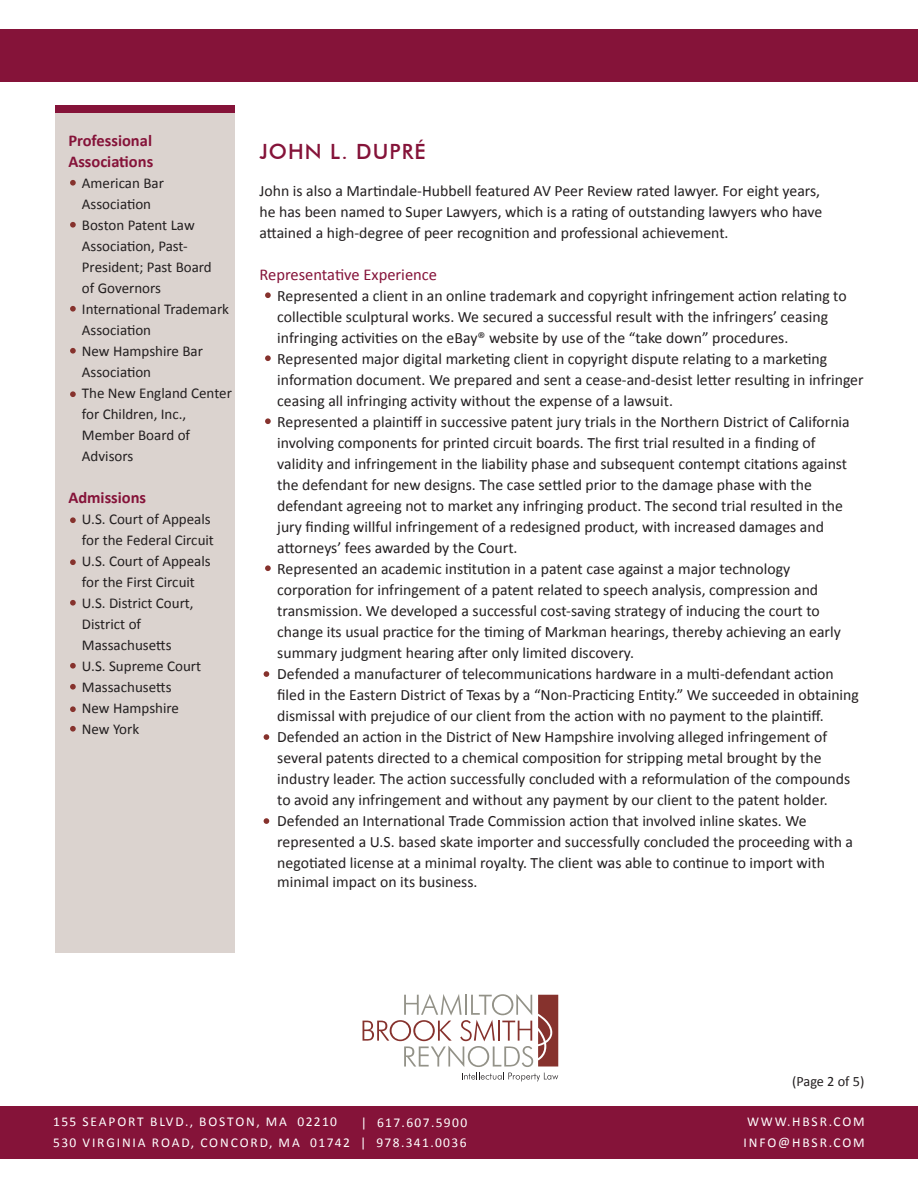
<style>
.page{position:relative;width:918px;height:1188px;background:#fff}
.page>*{position:absolute;margin:0;border:0;box-sizing:border-box;transform-origin:0 0}
.t1{font:500 21px "Futura BT";letter-spacing:.05em;color:#851339}
.t2{font:700 16.5px/21px "Calibri";color:#851339}
.t3{font:16.5px "Calibri";color:#851339}
.t4{font:15.75px/21px "Calibri";color:#231f20}
.t5{font:15px/21px "Calibri";color:#231f20}
.t6{font:14.25px "Calibri";letter-spacing:-.005em;color:#231f20}
.t7{font:13.5px "Calibri";letter-spacing:.13em;color:#fff}
.t8{font:13.5px "Calibri";letter-spacing:.1em;color:#fff}
</style>
<div class="page">
<svg style="left:363px;top:994px;width:195px;height:87px"></svg>
<div style="left:0;top:29px;width:918px;height:52px;background:#851339"></div>
<div style="left:0;top:1107px;width:918px;height:52px;background:#851339"></div>
<div style="left:55px;top:113px;width:180px;height:840px;background:#dbd3cf"></div>
<div style="left:55px;top:105px;width:180px;height:8px;background:#851339"></div>
<svg style="left:70px;top:180px;width:6px;height:6px"></svg>
<svg style="left:70px;top:222px;width:6px;height:6px"></svg>
<svg style="left:70px;top:306px;width:6px;height:6px"></svg>
<svg style="left:70px;top:517px;width:6px;height:6px"></svg>
<svg style="left:264px;top:734px;width:5px;height:6px"></svg>
<svg style="left:264px;top:818px;width:5px;height:6px"></svg>
<svg style="left:70px;top:559px;width:6px;height:6px"></svg>
<svg style="left:70px;top:391px;width:6px;height:6px"></svg>
<svg style="left:70px;top:348px;width:6px;height:6px"></svg>
<svg style="left:264px;top:671px;width:5px;height:6px"></svg>
<svg style="left:70px;top:600px;width:6px;height:6px"></svg>
<svg style="left:70px;top:663px;width:6px;height:6px"></svg>
<svg style="left:70px;top:684px;width:6px;height:6px"></svg>
<svg style="left:70px;top:706px;width:6px;height:6px"></svg>
<svg style="left:70px;top:726px;width:6px;height:6px"></svg>
<svg style="left:265px;top:292px;width:6px;height:6px"></svg>
<svg style="left:265px;top:355px;width:6px;height:6px"></svg>
<svg style="left:265px;top:418px;width:6px;height:6px"></svg>
<svg style="left:265px;top:565px;width:6px;height:6px"></svg>
<p class="t2" style="left:68px;top:130px;width:86px">Professional<br>Associations</p>
<p class="t5" style="left:82px;top:172px;width:84px">American Bar<br>Association</p>
<p class="t5" style="left:82px;top:214px;width:131px">Boston Patent Law<br>Association, Past-<br>President; Past Board of Governors</p>
<p class="t5" style="left:82px;top:298px;width:149px">International Trademark<br>Association</p>
<p class="t5" style="left:82px;top:340px;width:123px">New Hampshire Bar<br>Association</p>
<p class="t5" style="left:82px;top:382px;width:152px">The New England Center for Children, Inc.,<br>Member Board of<br>Advisors</p>
<p class="t2" style="left:68px;top:487px;width:79px">Admissions</p>
<p class="t5" style="left:82px;top:508px;width:134px">U.S. Court of Appeals for the Federal Circuit</p>
<p class="t5" style="left:82px;top:550px;width:130px">U.S. Court of Appeals for the First Circuit</p>
<p class="t5" style="left:82px;top:592px;width:113px">U.S. District Court,<br>District of<br>Massachusetts</p>
<p class="t5" style="left:82px;top:655px;width:121px">U.S. Supreme Court</p>
<p class="t5" style="left:82px;top:676px;width:91px">Massachusetts</p>
<p class="t5" style="left:82px;top:697px;width:99px">New Hampshire</p>
<p class="t5" style="left:82px;top:718px;width:59px">New York</p>
<p class="t1" style="left:260px;top:139px;width:168px">JOHN L. DUPRÉ</p>
<p class="t4" style="left:260px;top:180px;width:564px">John is also a Martindale-Hubbell featured AV Peer Review rated lawyer. For eight years, he has been named to Super Lawyers, which is a rating of outstanding lawyers who have attained a high-degree of peer recognition and professional achievement.</p>
<p class="t3" style="left:260px;top:264px;width:179px">Representative Experience</p>
<p class="t4" style="left:277px;top:285px;width:571px">Represented a client in an online trademark and copyright infringement action relating to collectible sculptural works. We secured a successful result with the infringers’ ceasing infringing activities on the eBay® website by use of the “take down” procedures.</p>
<p class="t4" style="left:277px;top:348px;width:588px">Represented major digital marketing client in copyright dispute relating to a marketing information document. We prepared and sent a cease-and-desist letter resulting in infringer ceasing all infringing activity without the expense of a lawsuit.</p>
<p class="t4" style="left:277px;top:411px;width:574px">Represented a plaintiff in successive patent jury trials in the Northern District of California involving components for printed circuit boards. The first trial resulted in a finding of validity and infringement in the liability phase and subsequent contempt citations against the defendant for new designs. The case settled prior to the damage phase with the defendant agreeing not to market any infringing product. The second trial resulted in the jury finding willful infringement of a redesigned product, with increased damages and attorneys’ fees awarded by the Court.</p>
<p class="t4" style="left:277px;top:558px;width:565px">Represented an academic institution in a patent case against a major technology corporation for infringement of a patent related to speech analysis, compression and transmission. We developed a successful cost-saving strategy of inducing the court to change its usual practice for the timing of Markman hearings, thereby achieving an early summary judgment hearing after only limited discovery.</p>
<p class="t4" style="left:277px;top:663px;width:583px">Defended a manufacturer of telecommunications hardware in a multi-defendant action filed in the Eastern District of Texas by a “Non-Practicing Entity.” We succeeded in obtaining dismissal with prejudice of our client from the action with no payment to the plaintiff.</p>
<p class="t4" style="left:277px;top:726px;width:575px">Defended an action in the District of New Hampshire involving alleged infringement of several patents directed to a chemical composition for stripping metal brought by the industry leader. The action successfully concluded with a reformulation of the compounds to avoid any infringement and without any payment by our client to the patent holder.</p>
<p class="t4" style="left:277px;top:810px;width:577px">Defended an International Trade Commission action that involved inline skates. We represented a U.S. based skate importer and successfully concluded the proceeding with a negotiated license at a minimal royalty. The client was able to continue to import with</p>
<p class="t4" style="left:277px;top:871px;width:202px">minimal impact on its business.</p>
<p class="t6" style="left:792px;top:1073px;width:74px">(Page 2 of 5)</p>
<p class="t8" style="left:361px;top:1114px;width:108px">| 617.607.5900</p>
<p class="t7" style="left:53px;top:1113px;width:285px">155 SEAPORT BLVD., BOSTON, MA 02210</p>
<p class="t7" style="left:53px;top:1134px;width:415px">530 VIRGINIA ROAD, CONCORD, MA 01742 | 978.341.0036</p>
<p class="t7" style="left:747px;top:1113px;width:119px">WWW.HBSR.COM</p>
<p class="t7" style="left:744px;top:1134px;width:123px">INFO@HBSR.COM</p>
</div>
